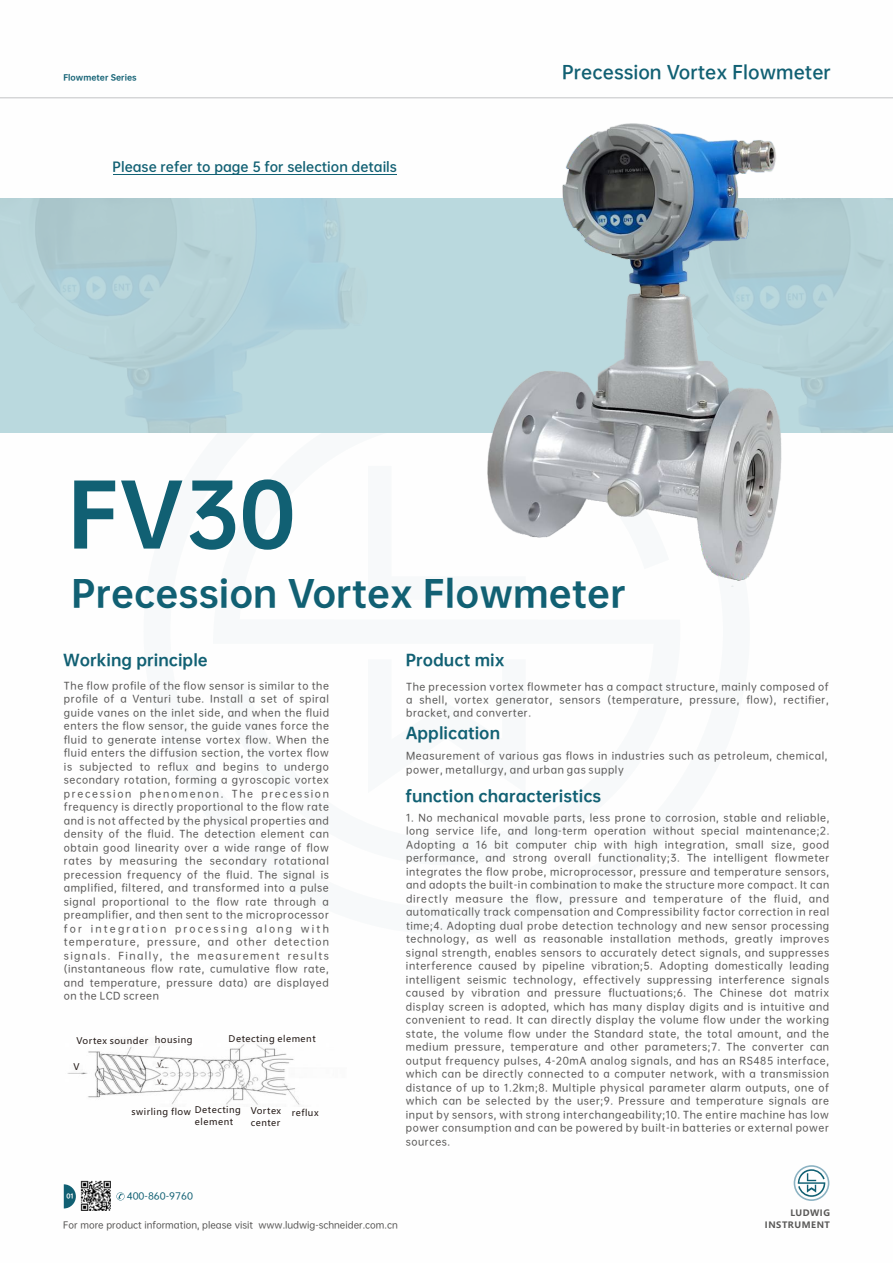
<style>
.page{position:relative;width:893px;height:1263px;background:#fff}
.page>*{position:absolute;margin:0;border:0;box-sizing:border-box;transform-origin:0 0}
.t1{font:82.05px "OPPO Sans H";color:#116073}
.t2{font:34.65px "OPPO Sans H";color:#116073}
.t3{font:17.55px "OPPO Sans B";color:#116073}
.t4{font:15px "OPPO Sans H";color:#116073}
.t5{font:12.75px "OPPO Sans B";color:#116073}
.t6{font:9.75px/13.5px "OPPO Sans M";letter-spacing:.06em;color:#595857;text-align:justify}
.t7{font:9px/10.8px "Microsoft Ya Hei";letter-spacing:.06em;color:#231916}
.t8{font:9px "OPPO Sans M";color:#595857}
.t9{font:9px "OPPO Sans M";color:#116073;scale:1.04 1}
.t10{font:700 8.7px/11.4px "Microsoft Ya Hei";letter-spacing:.06em;color:#595857;text-align:right}
.t11{font:7.8px "OPPO Sans H";color:#116073}
.t12{font:6px "Microsoft Ya Hei";color:#231916}
.t13{font:6px "OPPO Sans H";color:#fff}
</style>
<div class="page">
<svg style="left:0;top:198px;width:893px;height:235px;background:#b4d3d9"></svg>
<hr style="left:0;top:97px;width:893px;height:1px;background:#c9cacb">
<hr style="left:113px;top:175px;width:284px;height:1px;background:#116073">
<svg style="left:64px;top:1184px;width:12px;height:24px"></svg>
<img style="left:81px;top:1181px;width:30px;height:30px">
<svg style="left:116px;top:1192px;width:9px;height:8px"></svg>
<img style="left:67px;top:1044px;width:233px;height:61px">
<img style="left:488px;top:124px;width:294px;height:463px">
<svg style="left:794px;top:1165px;width:35px;height:36px"></svg>
<p class="t11" style="left:63px;top:73px;width:75px">Flowmeter Series</p>
<h3 class="t3" style="left:562px;top:63px;width:270px">Precession Vortex Flowmeter</h3>
<h3 class="t5" style="left:113px;top:160px;width:286px">Please refer to page 5 for selection details</h3>
<h1 class="t1" style="left:68px;top:472px;width:229px">FV30</h1>
<h2 class="t2" style="left:72px;top:575px;width:556px">Precession Vortex Flowmeter</h2>
<h3 class="t4" style="left:63px;top:653px;width:146px">Working principle</h3>
<p class="t6" style="left:64px;top:678px;width:267px">The flow profile of the flow sensor is similar to the profile of a Venturi tube. Install a set of spiral guide vanes on the inlet side, and when the fluid enters the flow sensor, the guide vanes force the fluid to generate intense vortex flow. When the fluid enters the diffusion section, the vortex flow is subjected to reflux and begins to undergo secondary rotation, forming a gyroscopic vortex precession phenomenon. The precession frequency is directly proportional to the flow rate and is not affected by the physical properties and density of the fluid. The detection element can obtain good linearity over a wide range of flow rates by measuring the secondary rotational precession frequency of the fluid. The signal is amplified, filtered, and transformed into a pulse signal proportional to the flow rate through a preamplifier, and then sent to the microprocessor for integration processing along with temperature, pressure, and other detection signals. Finally, the measurement results (instantaneous flow rate, cumulative flow rate, and temperature, pressure data) are displayed on the LCD screen</p>
<p class="t7" style="left:77px;top:1036px;width:118px">Vortex sounder housing</p>
<p class="t7" style="left:229px;top:1034px;width:89px">Detecting element</p>
<p class="t7" style="left:73px;top:1062px;width:8px">V</p>
<p class="t12" style="left:157px;top:1062px;width:8px">V<sub>A</sub></p>
<p class="t12" style="left:157px;top:1079px;width:8px">V<sub>A</sub></p>
<p class="t7" style="left:195px;top:1104px;width:48px;line-height:11.9px">Detecting element</p>
<p class="t7" style="left:131px;top:1107px;width:61px">swirling flow</p>
<p class="t7" style="left:251px;top:1107px;width:69px">Vortex reflux center</p>
<h3 class="t4" style="left:406px;top:653px;width:100px">Product mix</h3>
<p class="t6" style="left:406px;top:680px;width:424px;line-height:12.9px">The precession vortex flowmeter has a compact structure, mainly composed of a shell, vortex generator, sensors (temperature, pressure, flow), rectifier, bracket, and converter.</p>
<p class="t6" style="left:406px;top:748px;width:423px;line-height:14.1px">Measurement of various gas flows in industries such as petroleum, chemical, power, metallurgy, and urban gas supply</p>
<p class="t6" style="left:406px;top:810px;width:425px">1. No mechanical movable parts, less prone to corrosion, stable and reliable, long service life, and long-term operation without special maintenance;2.<br>Adopting a 16 bit computer chip with high integration, small size, good performance, and strong overall functionality;3. The intelligent flowmeter integrates the flow probe, microprocessor, pressure and temperature sensors, and adopts the built-in combination to make the structure more compact. It can directly measure the flow, pressure and temperature of the fluid, and automatically track compensation and Compressibility factor correction in real time;4. Adopting dual probe detection technology and new sensor processing technology, as well as reasonable installation methods, greatly improves signal strength, enables sensors to accurately detect signals, and suppresses interference caused by pipeline vibration;5. Adopting domestically leading intelligent seismic technology, effectively suppressing interference signals caused by vibration and pressure fluctuations;6. The Chinese dot matrix display screen is adopted, which has many display digits and is intuitive and convenient to read. It can directly display the volume flow under the working state, the volume flow under the Standard state, the total amount, and the medium pressure, temperature and other parameters;7. The converter can output frequency pulses, 4-20mA analog signals, and has an RS485 interface, which can be directly connected to a computer network, with a transmission distance of up to 1.2km;8. Multiple physical parameter alarm outputs, one of which can be selected by the user;9. Pressure and temperature signals are input by sensors, with strong interchangeability;10. The entire machine has low power consumption and can be powered by built-in batteries or external power sources.</p>
<h3 class="t4" style="left:406px;top:725px;width:96px">Application</h3>
<h3 class="t4" style="left:406px;top:788px;width:197px">function characteristics</h3>
<p class="t9" style="left:127px;top:1192px;width:65px">400-860-9760</p>
<p class="t13" style="left:67px;top:1193px;width:9px">01</p>
<p class="t8" style="left:63px;top:1220px;width:336px">For more product information, please visit www.ludwig-schneider.com.cn</p>
<p class="t10" style="left:765px;top:1208px;width:67px">LUDWIG<br>INSTRUMENT</p>
</div>
